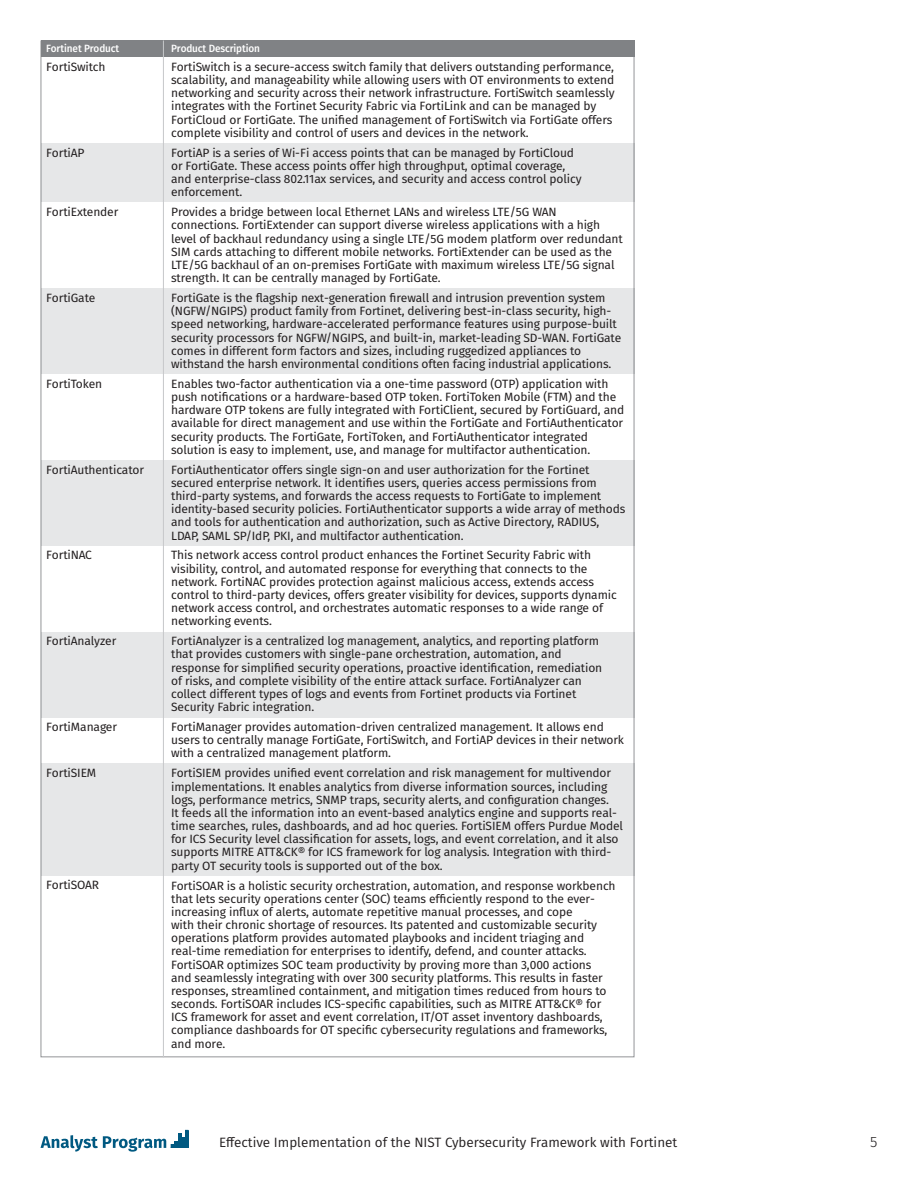
<style>
.page{position:relative;width:918px;height:1188px;background:#fff}
.page>*{position:absolute;margin:0;border:0;box-sizing:border-box;transform-origin:0 0}
.t1{font:300 15px "Fira Sans";color:#231f20}
.t2{font:13.5px "Fira Sans";color:#231f20}
.t3{font:12px/13.2px "Fira Sans";letter-spacing:-.01em;color:#231f20}
.t4{font:500 10.5px "Fira Sans";letter-spacing:-.01em;color:#fff;scale:.95 1}
</style>
<div class="page">
<hr style="left:178px;top:1133px;width:3px;height:15px;background:#005981">
<hr style="left:186px;top:1130px;width:3px;height:18px;background:#005981">
<svg style="left:41px;top:1135px;width:145px;height:17px"></svg>
<div style="left:41px;top:40px;width:594px;height:1017px;background:#fff;border:1px solid #939598"></div>
<div style="left:41px;top:143px;width:593px;height:58px;background:#e6e7e8"></div>
<div style="left:41px;top:288px;width:593px;height:86px;background:#e6e7e8"></div>
<div style="left:41px;top:460px;width:593px;height:86px;background:#e6e7e8"></div>
<div style="left:41px;top:632px;width:593px;height:86px;background:#e6e7e8"></div>
<div style="left:41px;top:763px;width:593px;height:112px;background:#e6e7e8"></div>
<div style="left:41px;top:40px;width:593px;height:17px;background:#808285"></div>
<hr style="left:163px;top:40px;width:1px;height:1017px;background:#c7c8ca">
<p class="t4" style="left:46px;top:41px;width:78px">Fortinet Product</p>
<p class="t4" style="left:171px;top:41px;width:95px">Product Description</p>
<p class="t3" style="left:46px;top:60px;width:61px">FortiSwitch</p>
<p class="t3" style="left:46px;top:146px;width:40px">FortiAP</p>
<p class="t3" style="left:46px;top:205px;width:74px">FortiExtender</p>
<p class="t3" style="left:46px;top:291px;width:51px">FortiGate</p>
<p class="t3" style="left:46px;top:377px;width:57px">FortiToken</p>
<p class="t3" style="left:46px;top:463px;width:99px">FortiAuthenticator</p>
<p class="t3" style="left:46px;top:549px;width:47px">FortiNAC</p>
<p class="t3" style="left:46px;top:634px;width:72px">FortiAnalyzer</p>
<p class="t3" style="left:46px;top:720px;width:72px">FortiManager</p>
<p class="t3" style="left:46px;top:766px;width:52px">FortiSIEM</p>
<p class="t3" style="left:46px;top:879px;width:54px">FortiSOAR</p>
<p class="t3" style="left:171px;top:60px;width:445px">FortiSwitch is a secure-access switch family that delivers outstanding performance, scalability, and manageability while allowing users with OT environments to extend networking and security across their network infrastructure. FortiSwitch seamlessly integrates with the Fortinet Security Fabric via FortiLink and can be managed by FortiCloud or FortiGate. The unified management of FortiSwitch via FortiGate offers complete visibility and control of users and devices in the network.</p>
<p class="t3" style="left:171px;top:146px;width:412px">FortiAP is a series of Wi-Fi access points that can be managed by FortiCloud or FortiGate. These access points offer high throughput, optimal coverage, and enterprise-class 802.11ax services, and security and access control policy enforcement.</p>
<p class="t3" style="left:171px;top:205px;width:453px">Provides a bridge between local Ethernet LANs and wireless LTE/5G WAN connections. FortiExtender can support diverse wireless applications with a high level of backhaul redundancy using a single LTE/5G modem platform over redundant SIM cards attaching to different mobile networks. FortiExtender can be used as the LTE/5G backhaul of an on-premises FortiGate with maximum wireless LTE/5G signal strength. It can be centrally managed by FortiGate.</p>
<p class="t3" style="left:171px;top:291px;width:452px">FortiGate is the flagship next-generation firewall and intrusion prevention system (NGFW/NGIPS) product family from Fortinet, delivering best-in-class security, high&shy;speed networking, hardware-accelerated performance features using purpose-built security processors for NGFW/NGIPS, and built-in, market-leading SD-WAN. FortiGate comes in different form factors and sizes, including ruggedized appliances to withstand the harsh environmental conditions often facing industrial applications.</p>
<p class="t3" style="left:171px;top:377px;width:455px">Enables two-factor authentication via a one-time password (OTP) application with push notifications or a hardware-based OTP token. FortiToken Mobile (FTM) and the hardware OTP tokens are fully integrated with FortiClient, secured by FortiGuard, and available for direct management and use within the FortiGate and FortiAuthenticator security products. The FortiGate, FortiToken, and FortiAuthenticator integrated solution is easy to implement, use, and manage for multifactor authentication.</p>
<p class="t3" style="left:171px;top:463px;width:456px">FortiAuthenticator offers single sign-on and user authorization for the Fortinet secured enterprise network. It identifies users, queries access permissions from third-party systems, and forwards the access requests to FortiGate to implement identity-based security policies. FortiAuthenticator supports a wide array of methods and tools for authentication and authorization, such as Active Directory, RADIUS, LDAP, SAML SP/IdP, PKI, and multifactor authentication.</p>
<p class="t3" style="left:171px;top:549px;width:447px">This network access control product enhances the Fortinet Security Fabric with visibility, control, and automated response for everything that connects to the network. FortiNAC provides protection against malicious access, extends access control to third-party devices, offers greater visibility for devices, supports dynamic network access control, and orchestrates automatic responses to a wide range of networking events.</p>
<p class="t3" style="left:171px;top:634px;width:433px">FortiAnalyzer is a centralized log management, analytics, and reporting platform that provides customers with single-pane orchestration, automation, and response for simplified security operations, proactive identification, remediation of risks, and complete visibility of the entire attack surface. FortiAnalyzer can collect different types of logs and events from Fortinet products via Fortinet Security Fabric integration.</p>
<p class="t3" style="left:171px;top:720px;width:454px">FortiManager provides automation-driven centralized management. It allows end users to centrally manage FortiGate, FortiSwitch, and FortiAP devices in their network with a centralized management platform.</p>
<p class="t3" style="left:171px;top:767px;width:453px">FortiSIEM provides unified event correlation and risk management for multivendor implementations. It enables analytics from diverse information sources, including logs, performance metrics, SNMP traps, security alerts, and configuration changes.<br>It feeds all the information into an event-based analytics engine and supports real&shy;time searches, rules, dashboards, and ad hoc queries. FortiSIEM offers Purdue Model for ICS Security level classification for assets, logs, and event correlation, and it also supports MITRE ATT&amp;CK® for ICS framework for log analysis. Integration with third&shy;party OT security tools is supported out of the box.</p>
<p class="t3" style="left:171px;top:879px;width:446px">FortiSOAR is a holistic security orchestration, automation, and response workbench that lets security operations center (SOC) teams efficiently respond to the ever&shy;increasing influx of alerts, automate repetitive manual processes, and cope<br>with their chronic shortage of resources. Its patented and customizable security operations platform provides automated playbooks and incident triaging and real-time remediation for enterprises to identify, defend, and counter attacks.<br>FortiSOAR optimizes SOC team productivity by proving more than 3,000 actions<br>and seamlessly integrating with over 300 security platforms. This results in faster responses, streamlined containment, and mitigation times reduced from hours to seconds. FortiSOAR includes ICS-specific capabilities, such as MITRE ATT&amp;CK® for ICS framework for asset and event correlation, IT/OT asset inventory dashboards, compliance dashboards for OT specific cybersecurity regulations and frameworks, and more.</p>
<p class="t2" style="left:219px;top:1132px;width:460px">Effective Implementation of the NIST Cybersecurity Framework with Fortinet</p>
<p class="t1" style="left:870px;top:1131px;width:9px">5</p>
</div>
